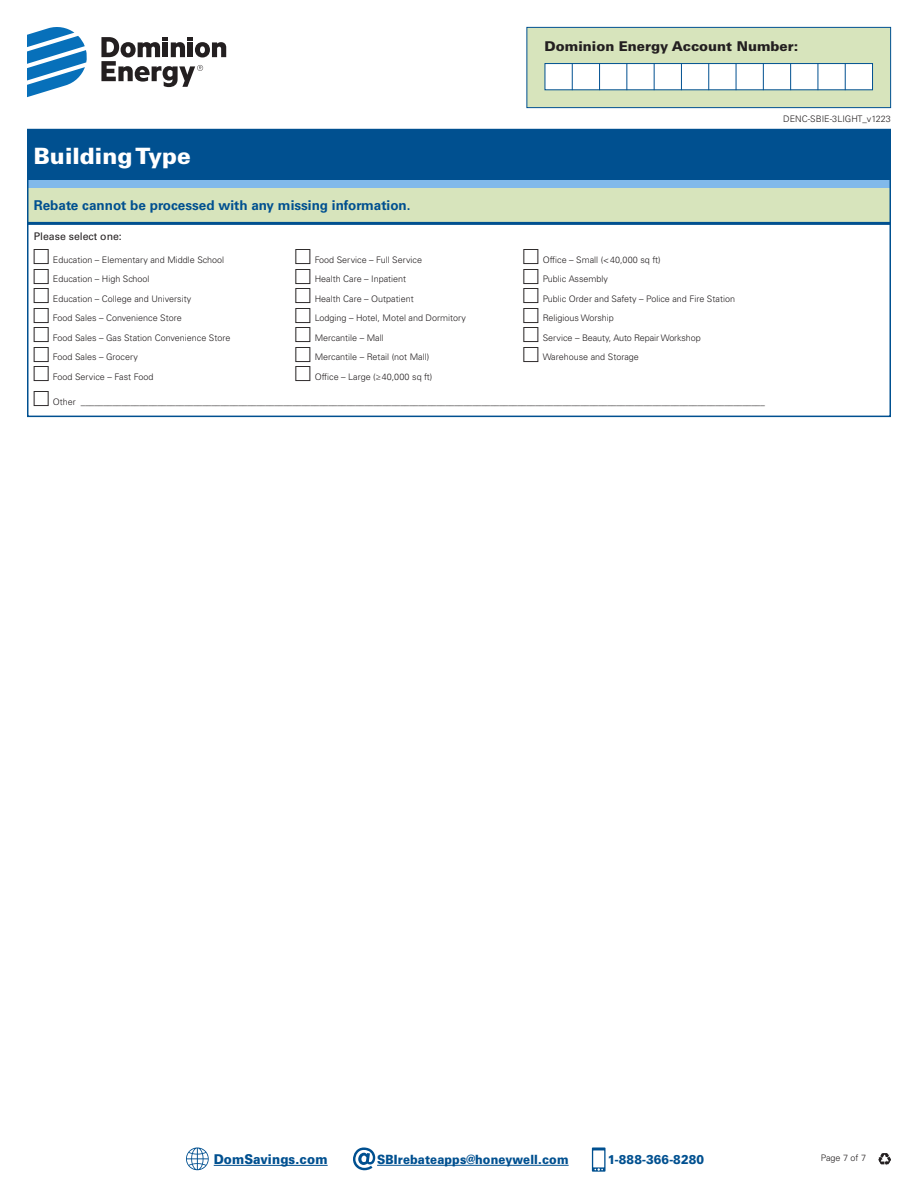
<style>
.page{position:relative;width:918px;height:1188px;background:#fff}
.page>*{position:absolute;margin:0;border:0;box-sizing:border-box;transform-origin:0 0}
.t1{font:900 22.5px "Univers LT Std";color:#fff}
.t2{font:700 13.5px "Univers LT Std";color:#005090}
.t3{font:900 13.5px "Univers LT Std";color:#231f20}
.t4{font:900 13.5px "Univers LT Std";letter-spacing:.01em;color:#005090;scale:.9 1}
.t5{font:900 12.75px "Univers LT Std";letter-spacing:.01em;color:#005090;scale:.9 1}
.t6{font:10.5px "Univers LT Std";color:#231f20}
.t7{font:300 9px "Univers LT Std";color:#231f20}
</style>
<div class="page">
<svg style="left:27px;top:27px;width:60px;height:70px"></svg>
<svg style="left:101px;top:37px;width:125px;height:50px"></svg>
<svg style="left:878px;top:1153px;width:13px;height:12px"></svg>
<div style="left:27px;top:188px;width:864px;height:34px;background:#d7e4bc"></div>
<hr style="left:27px;top:222px;width:864px;height:3px;background:#005090">
<div style="left:27px;top:130px;width:864px;height:51px;background:#005090"></div>
<div style="left:27px;top:180px;width:864px;height:8px;background:#81b9ea"></div>
<div style="left:27px;top:129px;width:864px;height:288px;border:2px solid #005090"></div>
<hr style="left:214px;top:1165px;width:114px;height:1px;background:#005090">
<hr style="left:377px;top:1165px;width:192px;height:1px;background:#005090">
<svg style="left:353px;top:1148px;width:22px;height:22px"></svg>
<svg style="left:592px;top:1148px;width:14px;height:24px"></svg>
<svg style="left:186px;top:1148px;width:23px;height:22px"></svg>
<div style="left:526px;top:27px;width:365px;height:81px;background:#d7e4bc;border:1px solid #005090"></div>
<div style="left:545px;top:63px;width:328px;height:27px;background:#fff;border:1px solid #005090"></div>
<svg style="left:572px;top:63px;width:1px;height:27px"></svg>
<svg style="left:599px;top:63px;width:1px;height:27px"></svg>
<svg style="left:626px;top:63px;width:1px;height:27px"></svg>
<svg style="left:654px;top:63px;width:1px;height:27px"></svg>
<svg style="left:708px;top:63px;width:1px;height:27px"></svg>
<svg style="left:736px;top:63px;width:1px;height:27px"></svg>
<svg style="left:763px;top:63px;width:1px;height:27px"></svg>
<svg style="left:790px;top:63px;width:1px;height:27px"></svg>
<svg style="left:818px;top:63px;width:1px;height:27px"></svg>
<svg style="left:845px;top:63px;width:1px;height:27px"></svg>
<svg style="left:681px;top:63px;width:1px;height:27px"></svg>
<p class="t3" style="left:545px;top:37px;width:255px">Dominion Energy Account Number:</p>
<p class="t1" style="left:34px;top:141px;width:159px">Building Type</p>
<p class="t2" style="left:34px;top:197px;width:378px">Rebate cannot be processed with any missing information.</p>
<p class="t6" style="left:34px;top:230px;width:90px">Please select one:</p>
<p class="t7" style="left:53px;top:254px;width:173px">Education – Elementary and Middle School</p>
<p class="t7" style="left:315px;top:254px;width:109px">Food Service – Full Service</p>
<p class="t7" style="left:543px;top:254px;width:119px">Office – Small (&lt;40,000 sq ft)</p>
<p class="t7" style="left:53px;top:274px;width:98px">Education – High School</p>
<p class="t7" style="left:315px;top:274px;width:93px">Health Care – Inpatient</p>
<p class="t7" style="left:543px;top:274px;width:67px">Public Assembly</p>
<p class="t7" style="left:53px;top:293px;width:140px">Education – College and University</p>
<p class="t7" style="left:315px;top:293px;width:101px">Health Care – Outpatient</p>
<p class="t7" style="left:543px;top:293px;width:194px">Public Order and Safety – Police and Fire Station</p>
<p class="t7" style="left:53px;top:313px;width:130px">Food Sales – Convenience Store</p>
<p class="t7" style="left:315px;top:313px;width:153px">Lodging – Hotel, Motel and Dormitory</p>
<p class="t7" style="left:543px;top:313px;width:73px">Religious Worship</p>
<p class="t7" style="left:53px;top:332px;width:179px">Food Sales – Gas Station Convenience Store</p>
<p class="t7" style="left:315px;top:332px;width:70px">Mercantile – Mall</p>
<p class="t7" style="left:543px;top:332px;width:160px">Service – Beauty, Auto Repair Workshop</p>
<p class="t7" style="left:53px;top:352px;width:87px">Food Sales – Grocery</p>
<p class="t7" style="left:315px;top:352px;width:116px">Mercantile – Retail (not Mall)</p>
<p class="t7" style="left:543px;top:352px;width:98px">Warehouse and Storage</p>
<p class="t7" style="left:53px;top:371px;width:102px">Food Service – Fast Food</p>
<p class="t7" style="left:315px;top:371px;width:119px">Office – Large (≥40,000 sq ft)</p>
<p class="t7" style="left:53px;top:396px;width:714px">Other ________________________________________________________________________________________________________________________________________________________</p>
<p class="t7" style="left:783px;top:114px;width:109px">DENC-SBIE-3LIGHT_v1223</p>
<p class="t4" style="left:214px;top:1151px;width:128px">DomSavings.com</p>
<p class="t5" style="left:377px;top:1151px;width:214px">SBIrebateapps@honeywell.com</p>
<p class="t5" style="left:608px;top:1151px;width:108px">1-888-366-8280</p>
<p class="t7" style="left:821px;top:1152px;width:47px">Page 7 of 7</p>
</div>
